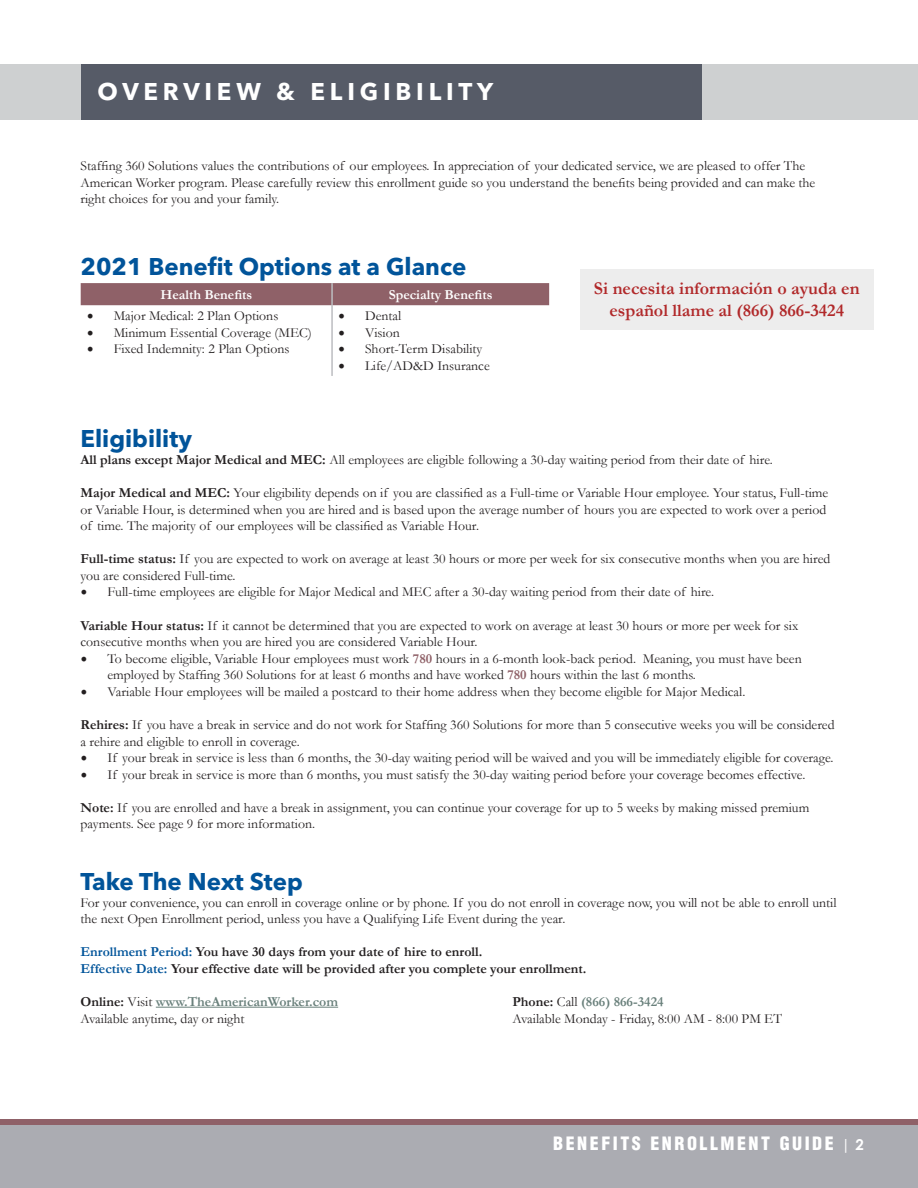
<style>
.page{position:relative;width:918px;height:1188px;background:#fff}
.page>*{position:absolute;margin:0;border:0;box-sizing:border-box;transform-origin:0 0}
.t1{font:700 24px "Avenir Next LT Pro";color:#01549a}
.t2{font:700 24px "Avenir Next LT Pro";letter-spacing:.2em;color:#fff}
.t3{font:700 18px/21.6px "Garamond";color:#b1292a;text-align:center}
.t4{font:900 condensed 18px "Helvetica LT Std";letter-spacing:.14em;color:#fff}
.t5{font:13.8px/16.5px "Garamond";color:#231f20}
.t6{font:700 13.8px "Garamond";color:#231f20}
.t7{font:700 13.8px "Garamond";color:#69807b}
.t8{font:700 13.8px "Garamond";color:#fff}
.s1{font-family:"Minion Pro";font-size:18px}
.s2{font-weight:700}
.s3{font-weight:700;color:#8f6168}
.s4{color:#01549a}
.s5{color:#231f20}
.s6{font-weight:400;color:#231f20}
.s7{font-family:"Century Gothic";font-weight:400;font-stretch:normal;font-size:15px}
.s8{font-family:"Century Gothic";font-weight:700;font-stretch:normal;font-size:15px}
</style>
<div class="page">
<div style="left:858px;top:64px;width:60px;height:55px;background:#ced0d1"></div>
<div style="left:0;top:1125px;width:918px;height:63px;background:#abacb2"></div>
<div style="left:0;top:1120px;width:918px;height:5px;background:#8f6168"></div>
<div style="left:0;top:64px;width:873px;height:55px;background:#ced0d1"></div>
<div style="left:81px;top:64px;width:621px;height:55px;background:#565b67"></div>
<hr style="left:156px;top:1007px;width:182px;height:1px;background:#69807b">
<div style="left:580px;top:269px;width:294px;height:61px;background:#ededed"></div>
<div style="left:81px;top:283px;width:468px;height:22px;background:#8f6168"></div>
<hr style="left:331px;top:305px;width:2px;height:71px;background:#bcbdc0">
<hr style="left:331px;top:283px;width:2px;height:22px;background:#bcbdc0">
<p class="t2" style="left:98px;top:77px;width:397px">OVERVIEW &amp; ELIGIBILITY</p>
<p class="t5" style="left:81px;top:157px;width:736px">Staffing 360 Solutions values the contributions of our employees. In appreciation of your dedicated service, we are pleased to offer The<br>American Worker program. Please carefully review this enrollment guide so you understand the benefits being provided and can make the right choices for you and your family.</p>
<p class="t1" style="left:81px;top:252px;width:387px">2021 Benefit Options at a Glance</p>
<p class="t8" style="left:160px;top:285px;width:93px">Health Benefits</p>
<p class="t8" style="left:389px;top:285px;width:105px">Specialty Benefits</p>
<p class="t5" style="left:87px;top:307px;width:193px"><span class="s1">•</span> Major Medical: 2 Plan Options</p>
<p class="t5" style="left:87px;top:324px;width:227px"><span class="s1">•</span> Minimum Essential Coverage (MEC)</p>
<p class="t5" style="left:87px;top:340px;width:204px"><span class="s1">•</span> Fixed Indemnity: 2 Plan Options</p>
<p class="t5" style="left:338px;top:307px;width:65px"><span class="s1">•</span> Dental</p>
<p class="t5" style="left:338px;top:324px;width:63px"><span class="s1">•</span> Vision</p>
<p class="t5" style="left:338px;top:340px;width:146px"><span class="s1">•</span> Short-Term Disability</p>
<p class="t5" style="left:338px;top:357px;width:153px"><span class="s1">•</span> Life/AD&amp;D Insurance</p>
<p class="t3" style="left:594px;top:278px;width:267px">Si necesita información o ayuda en español llame al (866) 866-3424</p>
<p class="t1" style="left:81px;top:424px;width:113px">Eligibility</p>
<p class="t5" style="left:81px;top:451px;width:694px"><span class="s2">All plans except Major Medical and MEC:</span> All employees are eligible following a 30-day waiting period from their date of hire.</p>
<p class="t5" style="left:81px;top:484px;width:749px"><span class="s2">Major Medical and MEC:</span> Your eligibility depends on if you are classified as a Full-time or Variable Hour employee. Your status, Full-time or Variable Hour, is determined when you are hired and is based upon the average number of hours you are expected to work over a period of time. The majority of our employees will be classified as Variable Hour.</p>
<p class="t5" style="left:81px;top:550px;width:751px"><span class="s2">Full-time status:</span> If you are expected to work on average at least 30 hours or more per week for six consecutive months when you are hired you are considered Full-time.</p>
<p class="t5" style="left:81px;top:584px;width:635px"><span class="s1">•</span> Full-time employees are eligible for Major Medical and MEC after a 30-day waiting period from their date of hire.</p>
<p class="t5" style="left:81px;top:617px;width:719px"><span class="s2">Variable Hour status:</span> If it cannot be determined that you are expected to work on average at least 30 hours or more per week for six consecutive months when you are hired you are considered Variable Hour.</p>
<p class="t5" style="left:108px;top:650px;width:696px;text-indent:-27px"><span class="s1">•</span> To become eligible, Variable Hour employees must work <span class="s3">780</span> hours in a 6-month look-back period. Meaning, you must have been employed by Staffing 360 Solutions for at least 6 months and have worked <span class="s3">780</span> hours within the last 6 months.</p>
<p class="t5" style="left:81px;top:683px;width:666px"><span class="s1">•</span> Variable Hour employees will be mailed a postcard to their home address when they become eligible for Major Medical.</p>
<p class="t5" style="left:81px;top:716px;width:756px"><span class="s2">Rehires:</span> If you have a break in service and do not work for Staffing 360 Solutions for more than 5 consecutive weeks you will be considered a rehire and eligible to enroll in coverage.</p>
<p class="t5" style="left:81px;top:749px;width:755px"><span class="s1">•</span> If your break in service is less than 6 months, the 30-day waiting period will be waived and you will be immediately eligible for coverage.</p>
<p class="t5" style="left:81px;top:766px;width:726px"><span class="s1">•</span> If your break in service is more than 6 months, you must satisfy the 30-day waiting period before your coverage becomes effective.</p>
<p class="t5" style="left:81px;top:799px;width:730px"><span class="s2">Note:</span> If you are enrolled and have a break in assignment, you can continue your coverage for up to 5 weeks by making missed premium payments. See page 9 for more information.</p>
<p class="t1" style="left:81px;top:867px;width:224px">Take The Next Step</p>
<p class="t5" style="left:81px;top:894px;width:758px">For your convenience, you can enroll in coverage online or by phone. If you do not enroll in coverage now, you will not be able to enroll until the next Open Enrollment period, unless you have a Qualifying Life Event during the year.</p>
<p class="t6" style="left:81px;top:943px;width:403px"><span class="s4">Enrollment Period:</span> You have 30 days from your date of hire to enroll.</p>
<p class="t6" style="left:81px;top:959px;width:507px"><span class="s4">Effective Date:</span> Your effective date will be provided after you complete your enrollment.</p>
<p class="t7" style="left:81px;top:992px;width:259px"><span class="s5">Online:</span> <span class="s6">Visit</span> www.TheAmericanWorker.com</p>
<p class="t7" style="left:513px;top:992px;width:153px"><span class="s5">Phone:</span> <span class="s6">Call</span> (866) 866-3424</p>
<p class="t5" style="left:81px;top:1010px;width:165px">Available anytime, day or night</p>
<p class="t5" style="left:513px;top:1010px;width:271px">Available Monday - Friday, 8:00 AM - 8:00 PM ET</p>
<h2 class="t4" style="left:553px;top:1132px;width:312px">BENEFITS ENROLLMENT GUIDE <span class="s7">|</span> <span class="s8">2</span></h2>
</div>
